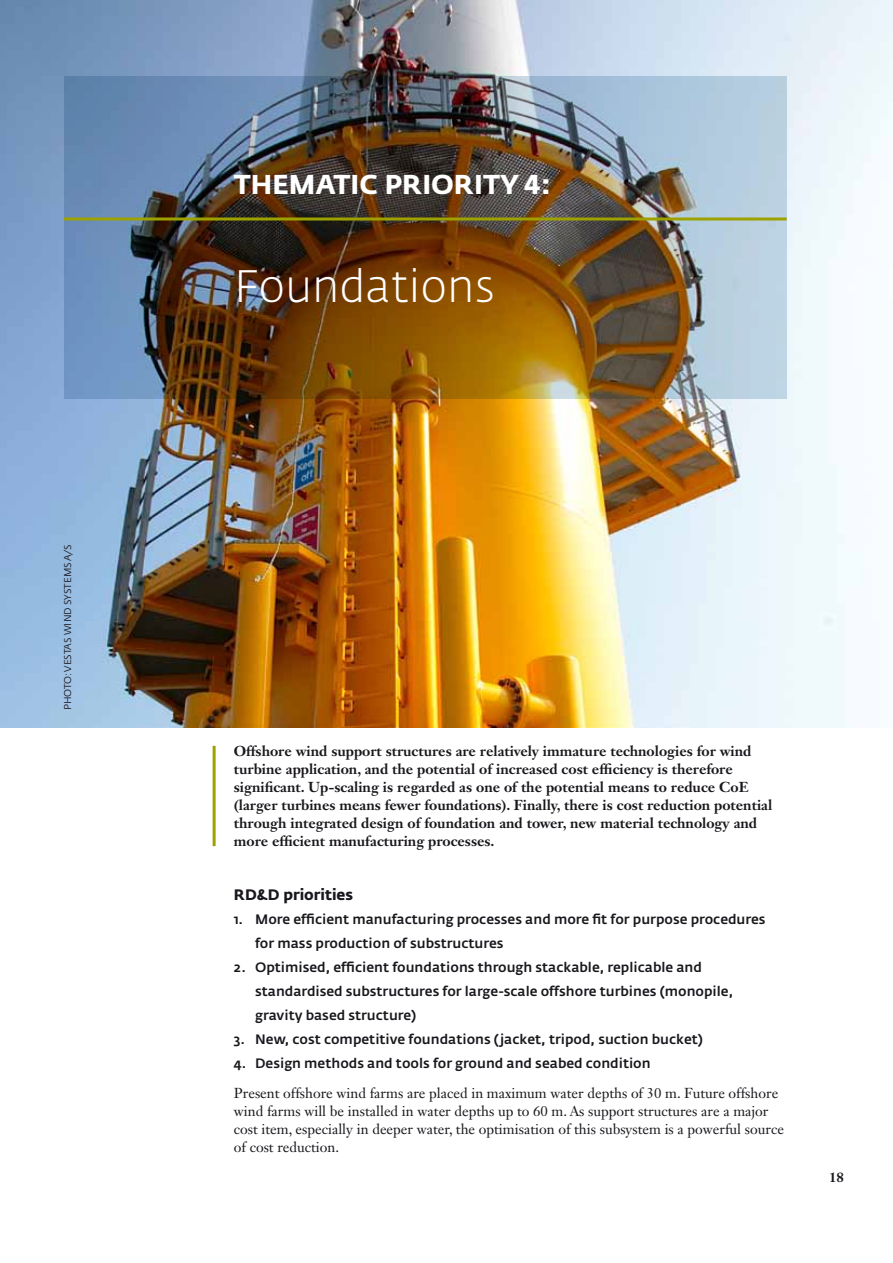
<style>
.page{position:relative;width:893px;height:1263px;background:#fff}
.page>*{position:absolute;margin:0;border:0;box-sizing:border-box;transform-origin:0 0}
.t1{font:300 45px "Fedra Sans Alt";color:#fff}
.t2{font:700 27px "Fedra Sans Alt";color:#fff}
.t3{font:15px "Fedra Sans Alt Bold TF";color:#1a171c}
.t4{font:700 14.25px/18px "Janson Text LT Std";color:#1a171c}
.t5{font:14.25px/18px "Janson Text LT Std";color:#1a171c}
.t6{font:500 13.5px/24px "Fedra Sans Alt";color:#1a171c}
.t7{font:700 13.5px "Janson Text LT Std";color:#1a171c}
.t8{font:9.75px "Fedra Sans Alt";color:#1a171c}
.s1{font-family:"Fedra Sans Alt Bold SC";font-weight:400}
</style>
<div class="page">
<img style="left:0;top:0;width:893px;height:727px">
<img style="left:64px;top:77px;width:723px;height:322px">
<hr style="left:64px;top:217px;width:723px;height:3px;background:#9ea200">
<hr style="left:213px;top:746px;width:3px;height:100px;background:#9ea200">
<p class="t8" style="left:63px;top:710px;width:168px;rotate:-90deg">photo: Vestas Wind Systems A/S</p>
<h2 class="t2" style="left:234px;top:168px;width:318px">TH EMATIC PRIORITY <span class="s1">4:</span></h2>
<h1 class="t1" style="left:234px;top:262px;width:250px">Wind Farms</h1>
<h1 class="t1" style="left:234px;top:262px;width:262px">Foundations</h1>
<p class="t4" style="left:234px;top:742px;width:540px">Offshore wind support structures are relatively immature technologies for wind turbine application, and the potential of increased cost efficiency is therefore significant. Up-scaling is regarded as one of the potential means to reduce CoE (larger turbines means fewer foundations). Finally, there is cost reduction potential through integrated design of foundation and tower, new material technology and more efficient manufacturing processes.</p>
<p class="t3" style="left:234px;top:886px;width:121px">RD&amp;D priorities</p>
<p class="t6" style="left:255px;top:908px;width:512px;text-indent:-21px">1. M ore efficient manufacturing processes and more fit for purpose procedures for mass production of substructures</p>
<p class="t6" style="left:255px;top:956px;width:480px;text-indent:-21px">2. Optimised, efficient foundations through stackable, replicable and standardised substructures for large-scale offshore turbines (monopile, gravity based structure)</p>
<p class="t6" style="left:234px;top:1028px;width:471px">3. N ew, cost competitive foundations (jacket, tripod, suction bucket)</p>
<p class="t6" style="left:234px;top:1052px;width:418px">4. Design methods and tools for ground and seabed condition</p>
<p class="t5" style="left:234px;top:1084px;width:552px">Present offshore wind farms are placed in maximum water depths of 30 m. Future offshore wind farms will be installed in water depths up to 60 m. As support structures are a major cost item, especially in deeper water, the optimisation of this subsystem is a powerful source of cost reduction.</p>
<p class="t7" style="left:829px;top:1168px;width:17px">18</p>
</div>
